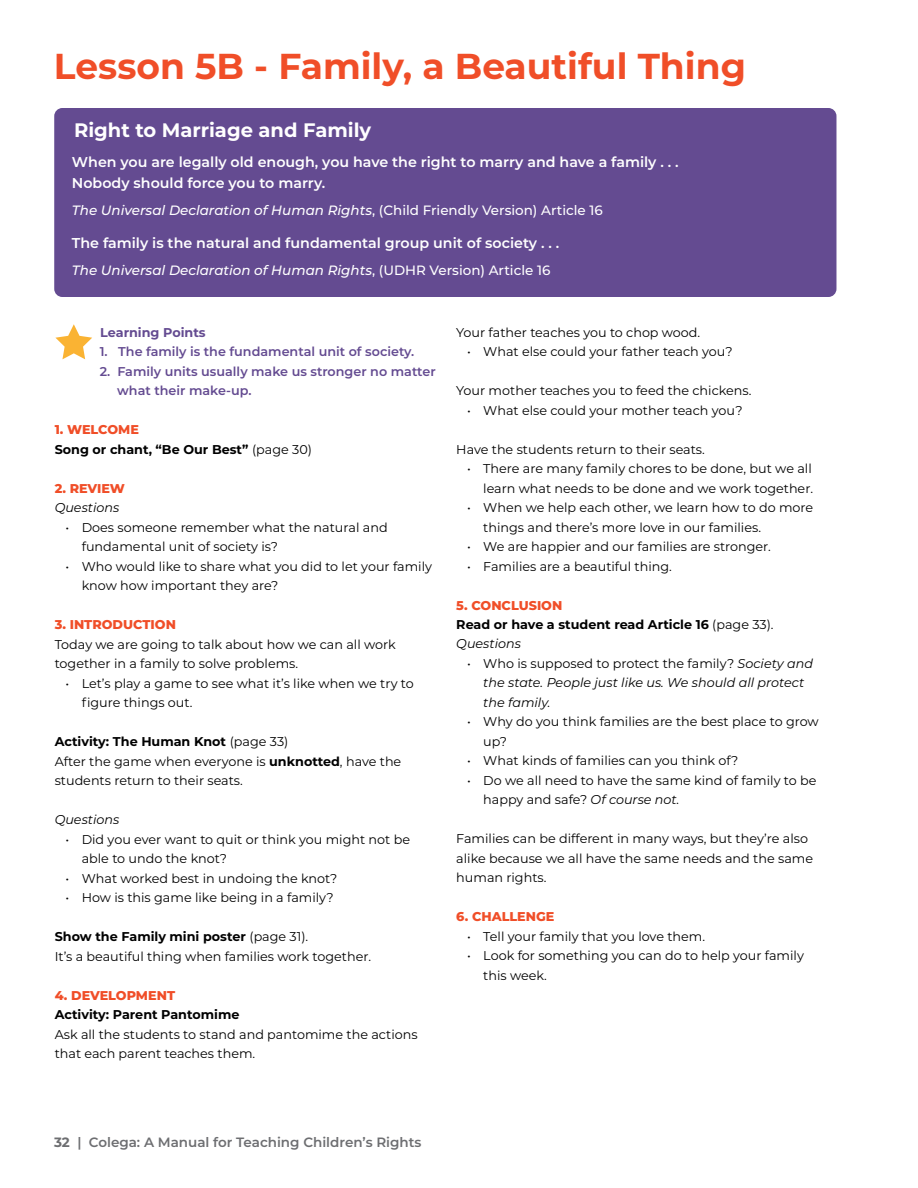
<style>
.page{position:relative;width:918px;height:1188px;background:#fff}
.page>*{position:absolute;margin:0;border:0;box-sizing:border-box;transform-origin:0 0}
.t1{font:700 36px "Montserrat";color:#f04e28}
.t2{font:700 19.5px "Montserrat";color:#fff}
.t3{font:600 14.25px/21px "Montserrat";color:#fff}
.t4{font:italic 500 13.5px "Montserrat";color:#fff}
.t5{font:600 13.5px "Montserrat";color:#6d6e71}
.t6{font:12.75px/19.5px "Montserrat";color:#000}
.t7{font:700 12.75px/19.5px "Montserrat";color:#000}
.t8{font:italic 12.75px/19.5px "Montserrat";color:#000}
.t9{font:600 12.75px/19.5px "Montserrat";color:#644b91}
.t10{font:800 12.75px "Montserrat";color:#f04e28}
.t11{font:700 12.75px "Montserrat";color:#644b91}
.s1{font-style:normal}
.s2{font-weight:800;color:#f04e28}
.s3{font-weight:400}
.s4{font-weight:700}
.s5{font-weight:400;font-style:italic}
.s6{font-style:italic}
</style>
<div class="page">
<svg style="left:55px;top:324px;width:37px;height:35px"></svg>
<div style="left:54px;top:108px;width:782px;height:189px;background:#644b91;border-radius:8px"></div>
<h1 class="t1" style="left:54px;top:41px;width:694px">Lesson 5B - Family, a Beautiful Thing</h1>
<h2 class="t2" style="left:74px;top:116px;width:299px">Right to Marriage and Family</h2>
<p class="t3" style="left:72px;top:151px;width:608px">When you are legally old enough, you have the right to marry and have a family . . .<br>Nobody should force you to marry.</p>
<p class="t4" style="left:72px;top:201px;width:532px">The Universal Declaration of Human Rights<span class="s1">, (Child Friendly Version) Article 16</span></p>
<p class="t3" style="left:72px;top:232px;width:489px">The family is the natural and fundamental group unit of society . . .</p>
<p class="t4" style="left:72px;top:261px;width:480px">The Universal Declaration of Human Rights<span class="s1">, (UDHR Version) Article 16</span></p>
<p class="t11" style="left:100px;top:323px;width:107px">Learning Points</p>
<p class="t9" style="left:100px;top:341px;width:316px">1. The family is the fundamental unit of society.</p>
<p class="t9" style="left:117px;top:361px;width:320px;text-indent:-18px">2. Family units usually make us stronger no matter what their make-up.</p>
<p class="t7" style="left:55px;top:419px;width:259px"><span class="s2">1. WELCOME<br></span>Song or chant, “Be Our Best” <span class="s3">(page 30)</span></p>
<p class="t10" style="left:55px;top:479px;width:72px">2. REVIEW</p>
<p class="t8" style="left:55px;top:497px;width:66px">Questions</p>
<p class="t6" style="left:82px;top:517px;width:307px;text-indent:-16px">• Does someone remember what the natural and fundamental unit of society is?</p>
<p class="t6" style="left:82px;top:556px;width:352px;text-indent:-16px">• Who would like to share what you did to let your family know how important they are?</p>
<p class="t10" style="left:55px;top:615px;width:123px">3. INTRODUCTION</p>
<p class="t6" style="left:55px;top:634px;width:343px">Today we are going to talk about how we can all work together in a family to solve problems.</p>
<p class="t6" style="left:82px;top:673px;width:334px;text-indent:-16px">• Let’s play a game to see what it’s like when we try to figure things out.</p>
<p class="t6" style="left:55px;top:731px;width:348px"><span class="s4">Activity: The Human Knot</span> (page 33)<br>After the game when everyone is <span class="s4">unknotted</span>, have the students return to their seats.</p>
<p class="t8" style="left:55px;top:809px;width:66px">Questions</p>
<p class="t6" style="left:82px;top:829px;width:330px;text-indent:-16px">• Did you ever want to quit or think you might not be able to undo the knot?</p>
<p class="t6" style="left:65px;top:868px;width:273px">• What worked best in undoing the knot?</p>
<p class="t6" style="left:65px;top:887px;width:270px">• How is this game like being in a family?</p>
<p class="t6" style="left:55px;top:926px;width:318px"><span class="s4">Show the Family mini poster</span> (page 31).<br>It’s a beautiful thing when families work together.</p>
<p class="t10" style="left:55px;top:986px;width:122px">4. DEVELOPMENT</p>
<p class="t7" style="left:55px;top:1004px;width:186px">Activity: Parent Pantomime</p>
<p class="t6" style="left:55px;top:1024px;width:365px">Ask all the students to stand and pantomime the actions that each parent teaches them.</p>
<p class="t6" style="left:456px;top:322px;width:246px">Your father teaches you to chop wood.</p>
<p class="t6" style="left:467px;top:341px;width:267px">• What else could your father teach you?</p>
<p class="t6" style="left:456px;top:380px;width:297px">Your mother teaches you to feed the chickens.</p>
<p class="t6" style="left:467px;top:400px;width:277px">• What else could your mother teach you?</p>
<p class="t6" style="left:456px;top:439px;width:250px">Have the students return to their seats.</p>
<p class="t6" style="left:467px;top:458px;width:347px;text-align:right">• There are many family chores to be done, but we all learn what needs to be done and we work together.</p>
<p class="t6" style="left:483px;top:497px;width:331px;text-indent:-16px">• When we help each other, we learn how to do more things and there’s more love in our families.</p>
<p class="t6" style="left:467px;top:536px;width:305px">• We are happier and our families are stronger.</p>
<p class="t6" style="left:467px;top:556px;width:206px">• Families are a beautiful thing.</p>
<p class="t7" style="left:456px;top:595px;width:319px"><span class="s2">5. CONCLUSION<br></span>Read or have a student read Article 16 <span class="s3">(page 33).<br></span><span class="s5">Questions</span></p>
<p class="t8" style="left:483px;top:653px;width:331px;text-indent:-16px"><span class="s1">• Who is supposed to protect the family?</span> Society and the state. People just like us. We should all protect the family.</p>
<p class="t6" style="left:483px;top:712px;width:337px;text-indent:-16px">• Why do you think families are the best place to grow up?</p>
<p class="t6" style="left:467px;top:751px;width:273px">• What kinds of families can you think of?</p>
<p class="t6" style="left:483px;top:770px;width:335px;text-indent:-16px">• Do we all need to have the same kind of family to be happy and safe? <span class="s6">Of course not.</span></p>
<p class="t6" style="left:456px;top:829px;width:358px">Families can be different in many ways, but they’re also alike because we all have the same needs and the same human rights.</p>
<p class="t10" style="left:456px;top:908px;width:100px">6. CHALLENGE</p>
<p class="t6" style="left:467px;top:926px;width:240px">• Tell your family that you love them.</p>
<p class="t6" style="left:483px;top:946px;width:322px;text-indent:-16px">• Look for something you can do to help your family this week.</p>
<p class="t5" style="left:54px;top:1133px;width:369px"><span class="s4">32</span> | Colega: A Manual for Teaching Children’s Rights</p>
</div>
